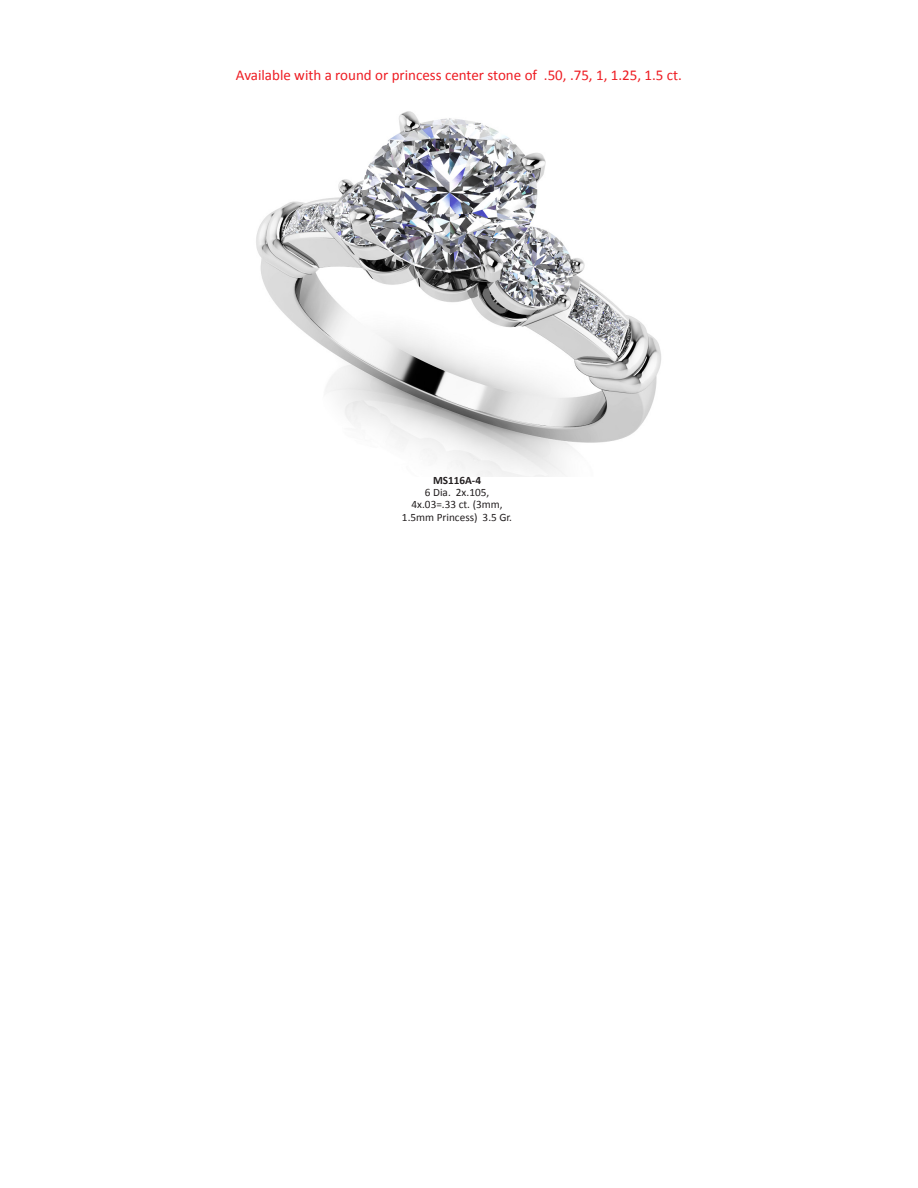
<style>
.page{position:relative;width:918px;height:1188px;background:#fff}
.page>*{position:absolute;margin:0;border:0;box-sizing:border-box;transform-origin:0 0}
.t1{font:15px "Calibri";color:#ee1d23}
.t2{font:11.25px/12.3px "Calibri";color:#231f20;text-align:center}
.t3{font:700 11.25px "Calibri";color:#231f20}
</style>
<div class="page">
<img style="left:256px;top:111px;width:405px;height:366px">
<p class="t1" style="left:236px;top:65px;width:448px">Available with a round or princess center stone of .50, .75, 1, 1.25, 1.5 ct.</p>
<p class="t3" style="left:433px;top:473px;width:50px">MS116A-4</p>
<p class="t2" style="left:425px;top:486px;width:66px">6 Dia. 2x.105,</p>
<p class="t2" style="left:402px;top:499px;width:112px">4x.03=.33 ct. (3mm,<br>1.5mm Princess) 3.5 Gr.</p>
</div>
